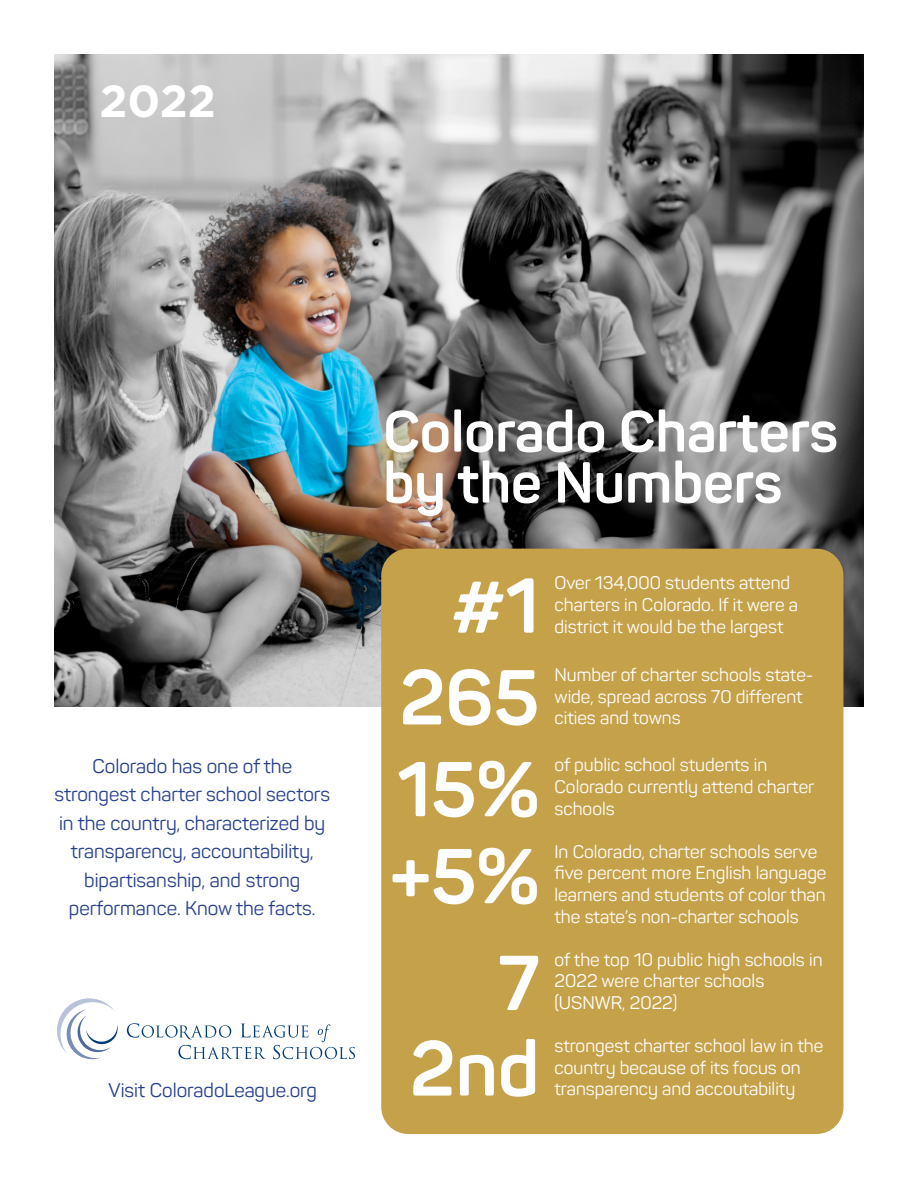
<style>
.page{position:relative;width:918px;height:1188px;background:#fff}
.page>*{position:absolute;margin:0;border:0;box-sizing:border-box;transform-origin:0 0}
.t1{font:700 76.5px/91.8px "Panton";color:#fff;text-align:right}
.t2{font:700 57px "Panton";color:#fff}
.t3{font:700 45px "Gotham";color:#fff}
.t4{font:19.5px/28.5px "Panton";color:#253f8e;text-align:center}
.t5{font:18px/21.6px "Panton";color:#fff}
</style>
<div class="page">
<img style="left:54px;top:54px;width:810px;height:652px">
<div style="left:381px;top:549px;width:462px;height:585px;background:#c5a149;border-radius:27px"></div>
<svg style="left:57px;top:998px;width:61px;height:62px"></svg>
<svg style="left:127px;top:1023px;width:228px;height:36px"></svg>
<p class="t3" style="left:99px;top:71px;width:118px">2022</p>
<p class="t4" style="left:92px;top:751px;width:201px">Colorado has one of the</p>
<p class="t4" style="left:54px;top:780px;width:277px">strongest charter school sectors in the country, characterized by transparency, accountability, bipartisanship, and strong</p>
<p class="t4" style="left:69px;top:894px;width:248px">performance. Know the facts.</p>
<p class="t4" style="left:109px;top:1075px;width:210px">Visit ColoradoLeague.org</p>
<p class="t2" style="left:383px;top:396px;width:456px">Colorado Charters</p>
<p class="t2" style="left:383px;top:447px;width:400px">by the Numbers</p>
<p class="t1" style="left:400px;top:559px;width:141px">#1<br>265</p>
<p class="t1" style="left:397px;top:743px;width:143px">15%</p>
<p class="t1" style="left:390px;top:830px;width:151px">+5%</p>
<p class="t1" style="left:498px;top:937px;width:43px">7</p>
<p class="t1" style="left:410px;top:1022px;width:131px">2nd</p>
<p class="t5" style="left:555px;top:572px;width:245px">Over 134,000 students attend charters in Colorado. If it were a district it would be the largest</p>
<p class="t5" style="left:555px;top:664px;width:260px">Number of charter schools state&shy;wide, spread across 70 different cities and towns</p>
<p class="t5" style="left:555px;top:754px;width:214px">of public school students in</p>
<p class="t5" style="left:555px;top:776px;width:261px">Colorado currently attend charter schools</p>
<p class="t5" style="left:555px;top:841px;width:274px">In Colorado, charter schools serve five percent more English language learners and students of color than the state’s non-charter schools</p>
<p class="t5" style="left:555px;top:949px;width:270px">of the top 10 public high schools in<br>2022 were charter schools</p>
<p class="t5" style="left:555px;top:992px;width:125px">(USNWR, 2022)</p>
<p class="t5" style="left:555px;top:1035px;width:270px">strongest charter school law in the country because of its focus on transparency and accoutability</p>
</div>
